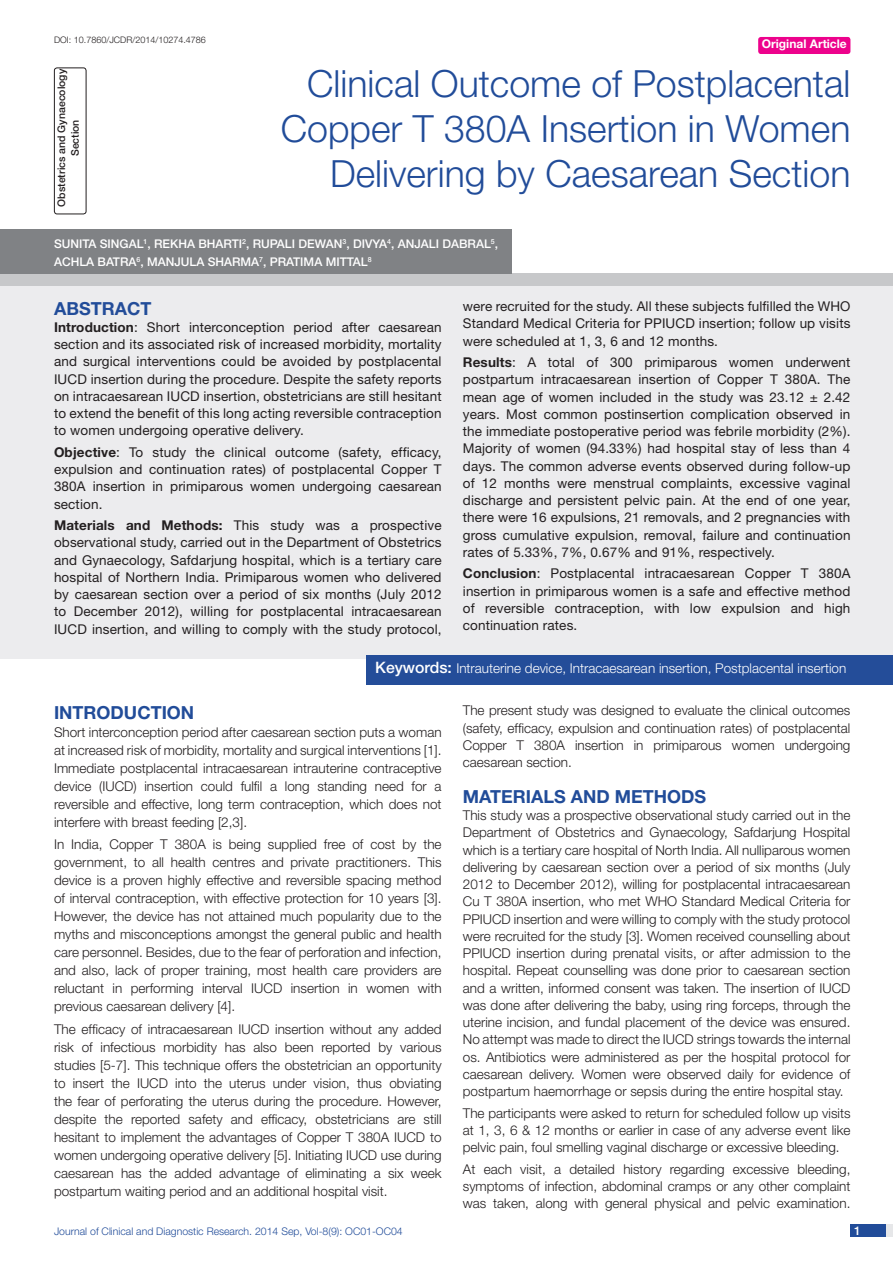
<style>
.page{position:relative;width:893px;height:1263px;background:#fff}
.page>*{position:absolute;margin:0;border:0;box-sizing:border-box;transform-origin:0 0}
.t1{font:300 37.5px/45px "Helvetica Neue";color:#214c99;text-align:right}
.Heading{font:700 18px "Helvetica Neue";color:#214c99}
.Abstract_head{font:700 18px "Helvetica Neue";color:#214c99}
.Body_text{font:300 13.5px/18px "Helvetica Neue";color:#231f20;text-align:justify}
.Body_text-2{font:13.5px/17.2px "Helvetica Neue";letter-spacing:.01em;color:#231f20;text-align:justify}
.t2{font:300 13.5px "Helvetica Neue";color:#fff}
.Author{font:500 12px/18.8px "Helvetica Neue";color:#fff}
.t3{font:700 12px "Helvetica Neue";color:#fff}
.t4{font:300 10.5px "Helvetica Neue";color:#214c99}
.t5{font:500 10.5px "Helvetica Neue";color:#231f20}
.DOI{font:300 9px "Helvetica Neue";color:#231f20}
.s1{color:#244d99}
.s2{font-weight:700}
.s3{font-weight:500;font-size:15.75px}
</style>
<div class="page">
<div style="left:850px;top:1224px;width:43px;height:13px;background:#e6e7e9"></div>
<div style="left:850px;top:1224px;width:35px;height:13px;background:#214c99"></div>
<div style="left:758px;top:37px;width:92px;height:17px;background:#ed028c;border-radius:3px"></div>
<div style="left:0;top:284px;width:893px;height:375px;background:#ececee"></div>
<div style="left:0;top:274px;width:893px;height:12px;background:#c7c8ca"></div>
<div style="left:367px;top:655px;width:526px;height:30px;background:#244d99"></div>
<div style="left:0;top:230px;width:512px;height:44px;background:#808285"></div>
<div style="left:54px;top:67px;width:32px;height:147px;border:1px solid #231f20;border-radius:3px"></div>
<p class="DOI" style="left:54px;top:35px;width:153px">DOI: 10.7860/JCDR/2014/10274.4786</p>
<p class="t3" style="left:762px;top:37px;width:87px">Original Article</p>
<p class="t5" style="left:55px;top:207px;width:139px;rotate:-90deg">OBSTETRICS AND GYNAECOLOGY</p>
<p class="t5" style="left:69px;top:156px;width:38px;rotate:-90deg">SECTION</p>
<p class="t1" style="left:281px;top:60px;width:571px">Clinical Outcome of Postplacental<br>Copper T 380A Insertion in Women<br>Delivering by Caesarean Section</p>
<p class="Author" style="left:54px;top:234px;width:446px">SUNITA SINGAL<sup>1</sup>, REKHA BHARTI<sup>2</sup>, RUPALI DEWAN<sup>3</sup>, DIVYA<sup>4</sup>, ANJALI DABRAL<sup>5</sup>,<br>ACHLA BATRA<sup>6</sup>, MANJULA SHARMA<sup>7</sup>, PRATIMA MITTAL<sup>8</sup></p>
<p class="Abstract_head" style="left:54px;top:297px;width:99px">ABST<span class="s1">RAC</span>T</p>
<p class="Body_text-2" style="left:54px;top:318px;width:389px"><span class="s2">Introduction</span>: Short interconception period after caesarean section and its associated risk of increased morbidity, mortality and surgical interventions could be avoided by postplacental IUCD insertion during the procedure. Despite the safety reports on intracaesarean IUCD insertion, obstetricians are still hesitant to extend the benefit of this long acting reversible contraception to women undergoing operative delivery.</p>
<p class="Body_text-2" style="left:54px;top:443px;width:389px"><span class="s2">Objective</span>: To study the clinical outcome (safety, efficacy, expulsion and continuation rates) of postplacental Copper T 380A insertion in primiparous women undergoing caesarean section.</p>
<p class="Body_text-2" style="left:54px;top:517px;width:389px"><span class="s2">Materials and Methods:</span> This study was a prospective observational study, carried out in the Department of Obstetrics and Gynaecology, Safdarjung hospital, which is a tertiary care hospital of Northern India. Primiparous women who delivered by caesarean section over a period of six months (July 2012 to December 2012), willing for postplacental intracaesarean IUCD insertion, and willing to comply with the study protocol,</p>
<p class="Body_text-2" style="left:463px;top:298px;width:389px">were recruited for the study. All these subjects fulfilled the WHO Standard Medical Criteria for PPIUCD insertion; follow up visits were scheduled at 1, 3, 6 and 12 months.</p>
<p class="Body_text-2" style="left:463px;top:354px;width:389px"><span class="s2">Results</span>: A total of 300 primiparous women underwent postpartum intracaesarean insertion of Copper T 380A. The mean age of women included in the study was 23.12 ± 2.42 years. Most common postinsertion complication observed in the immediate postoperative period was febrile morbidity (2%).<br>Majority of women (94.33%) had hospital stay of less than 4 days. The common adverse events observed during follow-up of 12 months were menstrual complaints, excessive vaginal discharge and persistent pelvic pain. At the end of one year, there were 16 expulsions, 21 removals, and 2 pregnancies with gross cumulative expulsion, removal, failure and continuation rates of 5.33%, 7%, 0.67% and 91%, respectively.</p>
<p class="Body_text-2" style="left:463px;top:565px;width:389px"><span class="s2">Conclusion</span>: Postplacental intracaesarean Copper T 380A insertion in primiparous women is a safe and effective method of reversible contraception, with low expulsion and high continuation rates.</p>
<p class="t2" style="left:375px;top:660px;width:472px"><span class="s3">KEYWORDS:</span> Intrauterine device, Intracaesarean insertion, Postplacental insertion</p>
<p class="Heading" style="left:54px;top:701px;width:142px">INTRODUCTION</p>
<p class="Body_text" style="left:54px;top:723px;width:389px">Short interconception period after caesarean section puts a woman at increased risk of morbidity, mortality and surgical interventions [1].<br>Immediate postplacental intracaesarean intrauterine contraceptive device (IUCD) insertion could fulfil a long standing need for a reversible and effective, long term contraception, which does not interfere with breast feeding [2,3].</p>
<p class="Body_text" style="left:54px;top:835px;width:389px">In India, Copper T 380A is being supplied free of cost by the government, to all health centres and private practitioners. This device is a proven highly effective and reversible spacing method of interval contraception, with effective protection for 10 years [3].<br>However, the device has not attained much popularity due to the myths and misconceptions amongst the general public and health care personnel. Besides, due to the fear of perforation and infection, and also, lack of proper training, most health care providers are reluctant in performing interval IUCD insertion in women with previous caesarean delivery [4].</p>
<p class="Body_text" style="left:54px;top:1019px;width:389px">The efficacy of intracaesarean IUCD insertion without any added risk of infectious morbidity has also been reported by various studies [5-7]. This technique offers the obstetrician an opportunity to insert the IUCD into the uterus under vision, thus obviating the fear of perforating the uterus during the procedure. However, despite the reported safety and efficacy, obstetricians are still hesitant to implement the advantages of Copper T 380A IUCD to women undergoing operative delivery [5]. Initiating IUCD use during caesarean has the added advantage of eliminating a six week postpartum waiting period and an additional hospital visit.</p>
<p class="Body_text" style="left:463px;top:701px;width:389px;line-height:17.2px">The present study was designed to evaluate the clinical outcomes (safety, efficacy, expulsion and continuation rates) of postplacental Copper T 380A insertion in primiparous women undergoing caesarean section.</p>
<p class="Heading" style="left:463px;top:785px;width:245px">MATERIALs AND METHODS</p>
<p class="Body_text" style="left:463px;top:806px;width:389px;line-height:17.2px">This study was a prospective observational study carried out in the Department of Obstetrics and Gynaecology, Safdarjung Hospital which is a tertiary care hospital of North India. All nulliparous women delivering by caesarean section over a period of six months (July 2012 to December 2012), willing for postplacental intracaesarean Cu T 380A insertion, who met WHO Standard Medical Criteria for PPIUCD insertion and were willing to comply with the study protocol were recruited for the study [3]. Women received counselling about PPIUCD insertion during prenatal visits, or after admission to the hospital. Repeat counselling was done prior to caesarean section and a written, informed consent was taken. The insertion of IUCD was done after delivering the baby, using ring forceps, through the uterine incision, and fundal placement of the device was ensured.<br>No attempt was made to direct the IUCD strings towards the internal os. Antibiotics were administered as per the hospital protocol for caesarean delivery. Women were observed daily for evidence of postpartum haemorrhage or sepsis during the entire hospital stay.</p>
<p class="Body_text" style="left:463px;top:1104px;width:389px;line-height:17.2px">The participants were asked to return for scheduled follow up visits at 1, 3, 6 &amp; 12 months or earlier in case of any adverse event like pelvic pain, foul smelling vaginal discharge or excessive bleeding.</p>
<p class="Body_text" style="left:463px;top:1160px;width:389px;line-height:17.2px">At each visit, a detailed history regarding excessive bleeding, symptoms of infection, abdominal cramps or any other complaint was taken, along with general physical and pelvic examination.</p>
<p class="t4" style="left:54px;top:1225px;width:350px">Journal of Clinical and Diagnostic Research. 2014 Sep, Vol-8(9): OC01-OC04</p>
<p class="Author" style="left:854px;top:1221px;width:8px">1</p>
</div>
